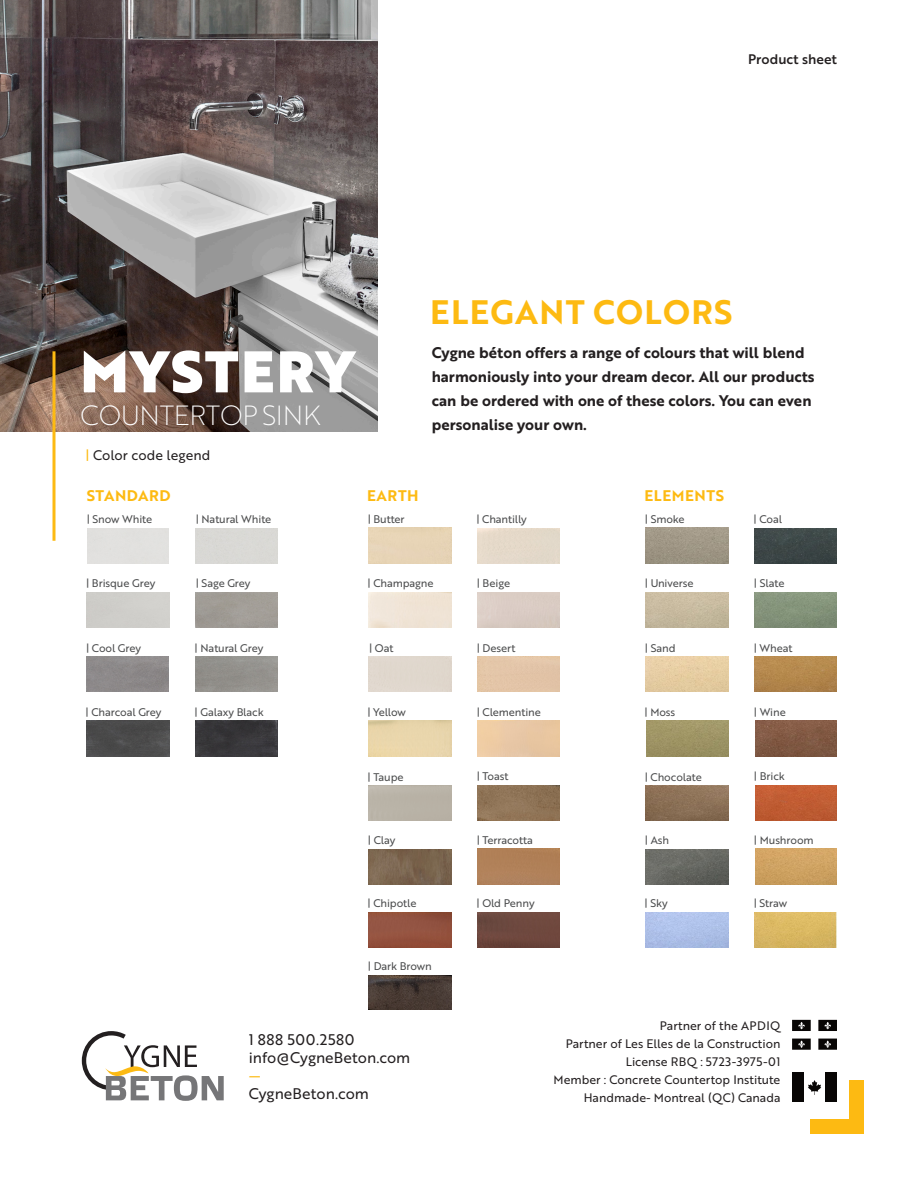
<style>
.page{position:relative;width:918px;height:1188px;background:#fff}
.page>*{position:absolute;margin:0;border:0;box-sizing:border-box;transform-origin:0 0}
.t1{font:57px "Brother 1816 Black";letter-spacing:.04em;color:#fff}
.t2{font:33px "Brother 1816 Bold";letter-spacing:.04em;color:#fdba12}
.t3{font:27px "Brother 1816 Thin";letter-spacing:-.01em;color:#fff}
.t4{font:15px/24px "Brother 1816 Bold";color:#231f20}
.t5{font:15px/18px "Brother 1816 Regular";color:#231f20}
.t6{font:15px "Brother 1816 Bold";letter-spacing:.04em;color:#fdba12}
.t7{font:13.5px "Brother 1816 Regular";color:#231f20}
.t8{font:13.5px "Brother 1816 Medium";color:#231f20}
.t9{font:12px/18px "Brother 1816 Regular";color:#231f20;text-align:right}
.t10{font:12px "Brother 1816 Regular";letter-spacing:.04em;color:#231f20}
.t11{font:10.8px "Brother 1816 Regular";letter-spacing:-.01em;color:#4b4c4d}
.s1{color:#fdba12}
.s2{color:#fcba13}
</style>
<div class="page">
<img style="left:0;top:0;width:378px;height:432px">
<svg style="left:52px;top:351px;width:4px;height:190px"></svg>
<svg style="left:82px;top:1032px;width:142px;height:69px"></svg>
<div style="left:792px;top:1073px;width:11px;height:29px;background:#080605"></div>
<svg style="left:795px;top:1072px;width:69px;height:62px"></svg>
<svg style="left:792px;top:1020px;width:19px;height:11px"></svg>
<svg style="left:818px;top:1020px;width:19px;height:11px"></svg>
<svg style="left:818px;top:1039px;width:19px;height:11px"></svg>
<svg style="left:792px;top:1039px;width:19px;height:11px"></svg>
<img style="left:87px;top:721px;width:82px;height:35px">
<div style="left:196px;top:721px;width:81px;height:35px;background:#38373a"></div>
<div style="left:478px;top:849px;width:82px;height:36px;background:#b08159"></div>
<img style="left:369px;top:849px;width:82px;height:36px">
<img style="left:478px;top:785px;width:82px;height:35px">
<img style="left:369px;top:976px;width:82px;height:33px">
<img style="left:478px;top:912px;width:82px;height:36px">
<img style="left:369px;top:912px;width:82px;height:36px">
<img style="left:646px;top:528px;width:83px;height:35px">
<img style="left:755px;top:592px;width:82px;height:36px">
<img style="left:646px;top:592px;width:83px;height:36px">
<img style="left:755px;top:528px;width:82px;height:35px">
<img style="left:755px;top:657px;width:82px;height:35px">
<img style="left:646px;top:657px;width:83px;height:35px">
<img style="left:646px;top:721px;width:83px;height:35px">
<img style="left:755px;top:721px;width:82px;height:35px">
<img style="left:646px;top:785px;width:83px;height:35px">
<img style="left:755px;top:849px;width:82px;height:36px">
<img style="left:646px;top:849px;width:83px;height:36px">
<img style="left:755px;top:785px;width:82px;height:35px">
<img style="left:755px;top:912px;width:82px;height:36px">
<img style="left:646px;top:912px;width:83px;height:36px">
<p class="t8" style="left:748px;top:49px;width:90px">Product sheet</p>
<p class="t1" style="left:80px;top:328px;width:275px">MYSTERY</p>
<p class="t3" style="left:80px;top:395px;width:241px">COUNTERTOP SINK</p>
<p class="t7" style="left:86px;top:445px;width:126px"><span class="s1">|</span> Color code legend</p>
<p class="t6" style="left:87px;top:484px;width:86px">STANDARD</p>
<p class="t11" style="left:87px;top:511px;width:67px">| Snow White</p>
<p class="t11" style="left:196px;top:511px;width:77px">| Natural White</p>
<p class="t6" style="left:367px;top:484px;width:53px">EARTH</p>
<p class="t11" style="left:368px;top:511px;width:39px">| Butter</p>
<p class="t2" style="left:430px;top:287px;width:304px">ELEGANT COLORS</p>
<p class="t4" style="left:432px;top:341px;width:384px">Cygne béton offers a range of colours that will blend harmoniously into your dream decor. All our products can be ordered with one of these colors. You can even personalise your own.</p>
<p class="t11" style="left:476px;top:511px;width:52px">| Chantilly</p>
<p class="t6" style="left:644px;top:484px;width:81px">ELEMENTS</p>
<p class="t11" style="left:645px;top:511px;width:41px">| Smoke</p>
<p class="t11" style="left:754px;top:511px;width:30px">| Coal</p>
<p class="t11" style="left:86px;top:575px;width:71px">| Brisque Grey</p>
<p class="t11" style="left:196px;top:575px;width:56px">| Sage Grey</p>
<p class="t11" style="left:368px;top:575px;width:67px">| Champagne</p>
<p class="t11" style="left:477px;top:575px;width:35px">| Beige</p>
<p class="t11" style="left:645px;top:575px;width:50px">| Universe</p>
<p class="t11" style="left:754px;top:575px;width:32px">| Slate</p>
<p class="t11" style="left:86px;top:640px;width:57px">| Cool Grey</p>
<p class="t11" style="left:195px;top:640px;width:70px">| Natural Grey</p>
<p class="t11" style="left:86px;top:704px;width:77px">| Charcoal Grey</p>
<p class="t11" style="left:195px;top:704px;width:71px">| Galaxy Black</p>
<p class="t11" style="left:369px;top:640px;width:26px">| Oat</p>
<p class="t11" style="left:477px;top:640px;width:40px">| Desert</p>
<p class="t11" style="left:367px;top:704px;width:40px">| Yellow</p>
<p class="t11" style="left:477px;top:704px;width:66px">| Clementine</p>
<p class="t11" style="left:368px;top:769px;width:38px">| Taupe</p>
<p class="t11" style="left:477px;top:768px;width:33px">| Toast</p>
<p class="t11" style="left:368px;top:832px;width:29px">| Clay</p>
<p class="t11" style="left:477px;top:832px;width:58px">| Terracotta</p>
<p class="t11" style="left:367px;top:895px;width:51px">| Chipotle</p>
<p class="t11" style="left:476px;top:895px;width:60px">| Old Penny</p>
<p class="t11" style="left:368px;top:959px;width:66px">| Dark Brown</p>
<p class="t11" style="left:645px;top:640px;width:32px">| Sand</p>
<p class="t11" style="left:754px;top:640px;width:40px">| Wheat</p>
<p class="t11" style="left:645px;top:704px;width:32px">| Moss</p>
<p class="t11" style="left:754px;top:704px;width:33px">| Wine</p>
<p class="t11" style="left:645px;top:769px;width:59px">| Chocolate</p>
<p class="t11" style="left:754px;top:768px;width:32px">| Brick</p>
<p class="t11" style="left:645px;top:832px;width:26px">| Ash</p>
<p class="t11" style="left:754px;top:832px;width:61px">| Mushroom</p>
<p class="t11" style="left:645px;top:895px;width:25px">| Sky</p>
<p class="t11" style="left:754px;top:895px;width:35px">| Straw</p>
<p class="t5" style="left:249px;top:1030px;width:163px">1 888 500.2580 info@CygneBeton.com <span class="s2">—</span></p>
<p class="t5" style="left:249px;top:1084px;width:122px">CygneBeton.com</p>
<p class="t9" style="left:660px;top:1017px;width:122px">Partner of the APDIQ</p>
<p class="t9" style="left:566px;top:1035px;width:216px">Partner of Les Elles de la Construction</p>
<p class="t10" style="left:626px;top:1053px;width:156px">License RBQ : 5723-3975-01</p>
<p class="t9" style="left:554px;top:1071px;width:228px">Member : Concrete Countertop Institute<br>Handmade- Montreal (QC) Canada</p>
</div>
